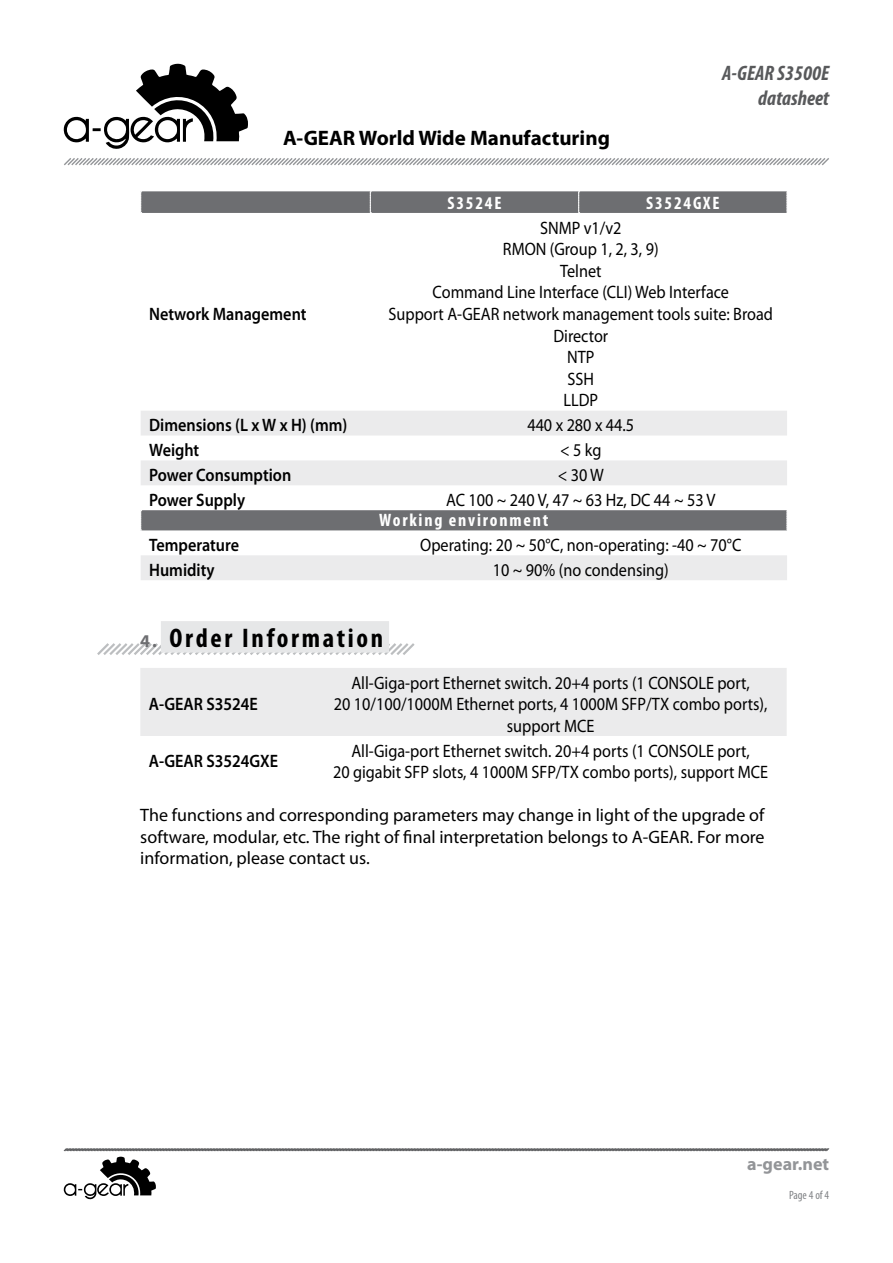
<style>
.page{position:relative;width:893px;height:1263px;background:#fff}
.page>*{position:absolute;margin:0;border:0;box-sizing:border-box;transform-origin:0 0}
.podzag{font:700 condensed 27px "Myriad Pro";letter-spacing:.1em;color:#000}
.t1{font:700 21px "Myriad Pro";color:#000}
.t2{font:italic 700 condensed 21px/25.2px "Myriad Pro";color:#58595b;text-align:right}
.table_values{font:18px/21.6px "Myriad Pro";color:#000;text-align:center;scale:.9 1}
.main_text{font:18px/21.6px "Myriad Pro";color:#000;text-align:justify}
.table_parameters{font:600 18px "Myriad Pro";color:#000;scale:.9 1}
.table_header{font:700 condensed 18px "Myriad Pro";letter-spacing:.1em;color:#fff}
.t3{font:700 18px "Myriad Pro";color:#939598}
.t4{font:condensed 12px "Myriad Pro";color:#808285}
.s1{font-stretch:normal;font-size:18px;color:#6d6e71}
</style>
<div class="page">
<svg style="left:97px;top:643px;width:318px;height:12px"></svg>
<div style="left:161px;top:621px;width:228px;height:32px;background:#e6e7e8"></div>
<div style="left:142px;top:191px;width:645px;height:22px;background:#6d6e71"></div>
<svg style="left:141px;top:411px;width:646px;height:169px"></svg>
<svg style="left:140px;top:191px;width:2px;height:22px"></svg>
<svg style="left:370px;top:191px;width:1px;height:22px"></svg>
<svg style="left:578px;top:191px;width:2px;height:22px"></svg>
<svg style="left:140px;top:510px;width:2px;height:21px"></svg>
<div style="left:140px;top:668px;width:647px;height:68px;background:#ebebec"></div>
<svg style="left:63px;top:1148px;width:767px;height:51px"></svg>
<svg style="left:64px;top:158px;width:765px;height:8px"></svg>
<svg style="left:64px;top:64px;width:184px;height:85px"></svg>
<p class="t1" style="left:283px;top:124px;width:328px">A-GEAR World Wide Manufacturing</p>
<p class="t2" style="left:722px;top:60px;width:109px">A-GEAR S3500E datasheet</p>
<p class="table_parameters" style="left:149px;top:302px;width:176px">Network Management</p>
<p class="table_header" style="left:448px;top:191px;width:55px">S3524E</p>
<p class="table_header" style="left:646px;top:191px;width:75px">S3524GXE</p>
<p class="table_values" style="left:540px;top:216px;width:92px">SNMP v1/v2</p>
<p class="table_values" style="left:503px;top:238px;width:174px">RMON (Group 1, 2, 3, 9)</p>
<p class="table_values" style="left:560px;top:260px;width:47px">Telnet</p>
<p class="table_values" style="left:433px;top:281px;width:331px">Command Line Interface (CLI) Web Interface</p>
<p class="table_values" style="left:389px;top:303px;width:429px">Support A-GEAR network management tools suite: Broad<br>Director</p>
<p class="table_values" style="left:567px;top:346px;width:32px">NTP</p>
<p class="table_values" style="left:568px;top:368px;width:31px">SSH</p>
<p class="table_values" style="left:563px;top:389px;width:40px">LLDP</p>
<p class="table_parameters" style="left:149px;top:414px;width:222px">Dimensions (L x W x H) (mm)</p>
<p class="table_values" style="left:527px;top:414px;width:120px">440 x 280 x 44.5</p>
<p class="table_parameters" style="left:149px;top:439px;width:57px">Weight</p>
<p class="table_values" style="left:560px;top:439px;width:48px">&lt; 5 kg</p>
<p class="table_parameters" style="left:149px;top:464px;width:159px">Power Consumption</p>
<p class="table_values" style="left:558px;top:464px;width:53px">&lt; 30 W</p>
<p class="table_parameters" style="left:149px;top:488px;width:108px">Power Supply</p>
<p class="table_values" style="left:446px;top:489px;width:301px">AC 100 ~ 240 V, 47 ~ 63 Hz, DC 44 ~ 53 V</p>
<p class="table_header" style="left:379px;top:509px;width:171px">Working environment</p>
<p class="table_parameters" style="left:149px;top:534px;width:101px">Temperature</p>
<p class="table_values" style="left:420px;top:534px;width:358px">Operating: 20 ~ 50°C, non-operating: -40 ~ 70°C</p>
<p class="table_parameters" style="left:149px;top:558px;width:74px">Humidity</p>
<p class="table_values" style="left:493px;top:559px;width:197px">10 ~ 90% (no condensing)</p>
<p class="podzag" style="left:140px;top:621px;width:244px"><span class="s1">4.</span> Order Information</p>
<p class="table_parameters" style="left:149px;top:693px;width:123px">A-GEAR S3524E</p>
<p class="table_values" style="left:334px;top:671px;width:483px">All-Giga-port Ethernet switch. 20+4 ports (1 CONSOLE port,<br>20 10/100/1000M Ethernet ports, 4 1000M SFP/TX combo ports), support MCE</p>
<p class="table_parameters" style="left:149px;top:750px;width:145px">A-GEAR S3524GXE</p>
<p class="table_values" style="left:333px;top:739px;width:485px">All-Giga-port Ethernet switch. 20+4 ports (1 CONSOLE port,<br>20 gigabit SFP slots, 4 1000M SFP/TX combo ports), support MCE</p>
<p class="main_text" style="left:140px;top:804px;width:626px">The functions and corresponding parameters may change in light of the upgrade of software, modular, etc. The right of final interpretation belongs to A-GEAR. For more information, please contact us.</p>
<p class="t3" style="left:747px;top:1152px;width:83px">a-gear.net</p>
<p class="t4" style="left:789px;top:1188px;width:42px">Раge 4 of 4</p>
</div>
